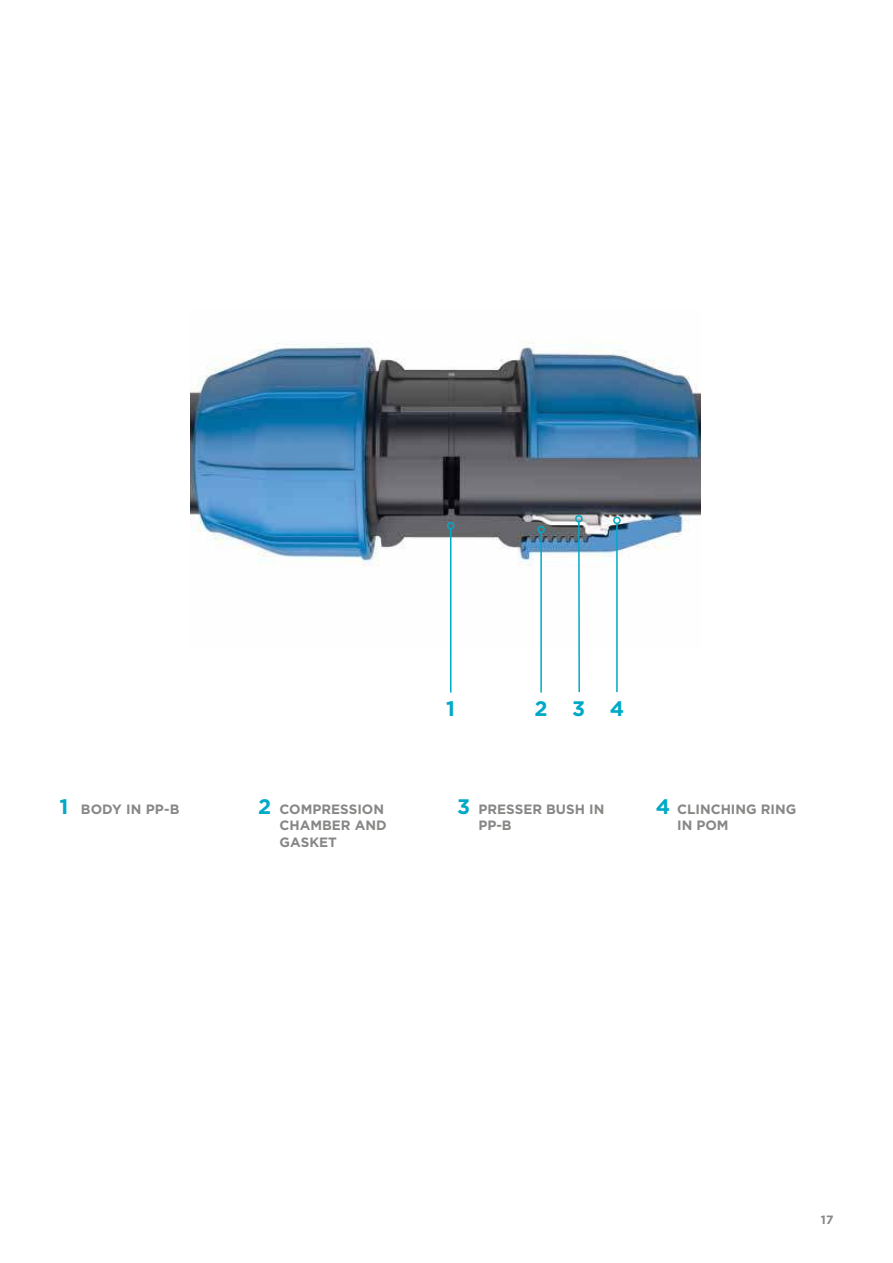
<style>
.page{position:relative;width:893px;height:1263px;background:#fff}
.page>*{position:absolute;margin:0;border:0;box-sizing:border-box;transform-origin:0 0}
.t1{font:700 21px "Gotham";color:#00a9c6}
.t2{font:700 13.5px/16.2px "Gotham";color:#878786}
.t3{font:700 12px "Gotham";color:#878786}
.s1{font-size:21px;color:#00a9c6}
</style>
<div class="page">
<img style="left:191px;top:341px;width:510px;height:307px">
<hr style="left:450px;top:529px;width:1px;height:163px;background:#00a9c6">
<div style="left:447px;top:522px;width:7px;height:7px;border:2px solid #00a9c6;border-radius:50%"></div>
<hr style="left:540px;top:532px;width:2px;height:160px;background:#00a9c6">
<div style="left:537px;top:526px;width:8px;height:7px;border:2px solid #00a9c6;border-radius:50%"></div>
<hr style="left:578px;top:522px;width:2px;height:170px;background:#00a9c6">
<div style="left:575px;top:515px;width:8px;height:7px;border:2px solid #00a9c6;border-radius:50%"></div>
<hr style="left:616px;top:523px;width:2px;height:169px;background:#00a9c6">
<div style="left:613px;top:517px;width:8px;height:7px;border:2px solid #00a9c6;border-radius:50%"></div>
<h1 class="t1" style="left:446px;top:699px;width:10px">1</h1>
<h1 class="t1" style="left:535px;top:699px;width:91px">234</h1>
<p class="t2" style="left:60px;top:802px;width:121px"><span class="s1">1</span> BODY IN PP-B</p>
<p class="t2" style="left:280px;top:802px;width:109px;text-indent:-21px"><span class="s1">2</span> COMPRESSION<br>CHAMBER AND<br>GASKET</p>
<p class="t2" style="left:478px;top:802px;width:127px;text-indent:-21px"><span class="s1">3</span> PRESSER BUSH IN<br>PP-B</p>
<p class="t2" style="left:677px;top:802px;width:121px;text-indent:-21px"><span class="s1">4</span> CLINCHING RING<br>IN POM</p>
<p class="t3" style="left:821px;top:1215px;width:14px">17</p>
</div>
